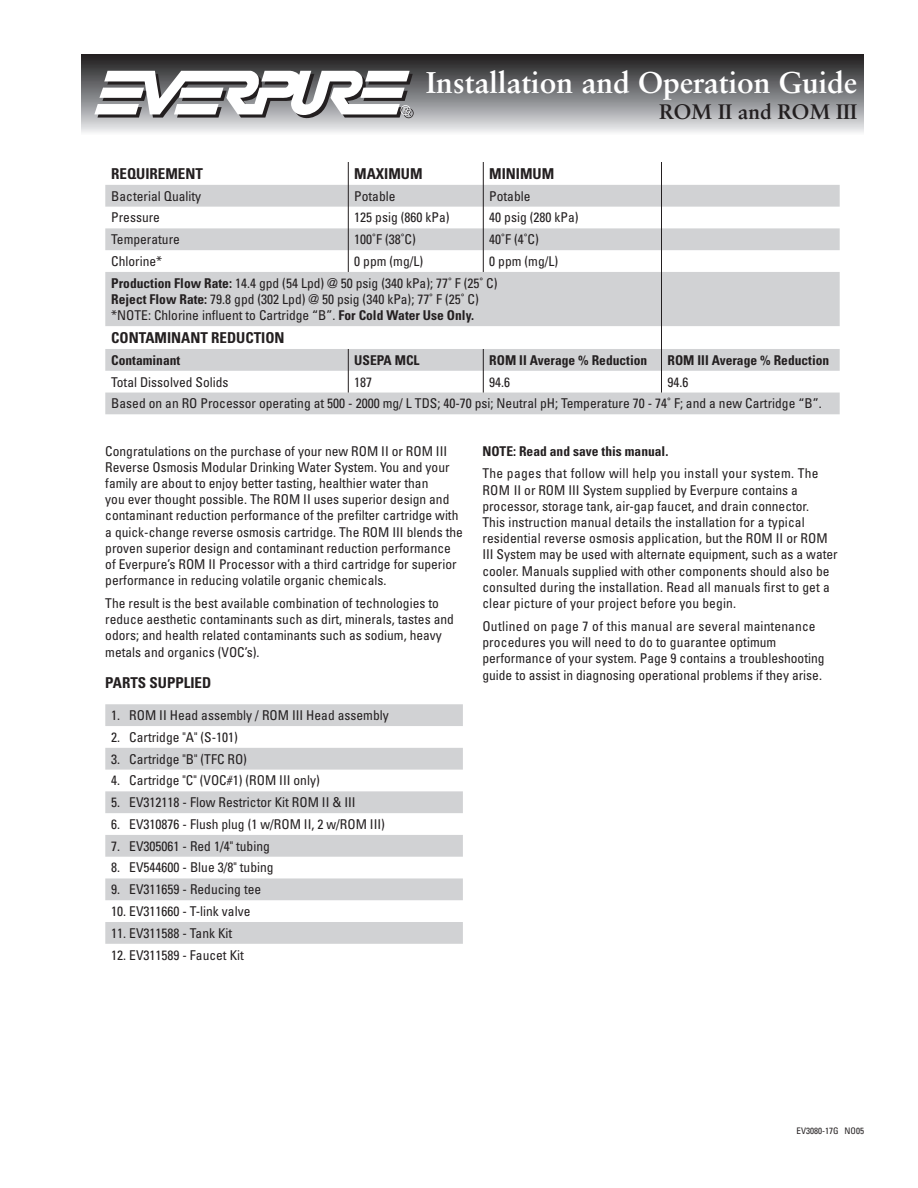
<style>
.page{position:relative;width:918px;height:1188px;background:#fff}
.page>*{position:absolute;margin:0;border:0;box-sizing:border-box;transform-origin:0 0}
.t1{font:700 30px "Sabon LT Std";color:#fff}
.t2{font:700 21px "Sabon LT Std";color:#231f20}
.t3{font:700 condensed 15px "Univers LT Std";color:#231f20}
.t4{font:condensed 13.5px/16.2px "Univers LT Std";color:#231f20}
.t5{font:700 condensed 13.5px "Univers LT Std";color:#231f20}
.t6{font:condensed 9px "Univers LT Std";color:#231f20}
.s1{font-weight:700}
</style>
<div class="page">
<div style="left:81px;top:54px;width:783px;height:81px;background:linear-gradient(to bottom,#181819,#edeff2)"></div>
<svg style="left:94px;top:71px;width:320px;height:47px"></svg>
<svg style="left:105px;top:185px;width:735px;height:229px;fill:#d1d2d4"></svg>
<svg style="left:348px;top:162px;width:1px;height:110px"></svg>
<svg style="left:483px;top:162px;width:1px;height:110px"></svg>
<svg style="left:661px;top:162px;width:1px;height:110px"></svg>
<hr style="left:661px;top:272px;width:1px;height:54px;background:#231f20">
<svg style="left:348px;top:349px;width:1px;height:44px"></svg>
<svg style="left:483px;top:349px;width:1px;height:44px"></svg>
<svg style="left:661px;top:326px;width:1px;height:67px"></svg>
<svg style="left:105px;top:704px;width:358px;height:240px;fill:#d1d2d4"></svg>
<h1 class="t1" style="left:426px;top:70px;width:432px">Installation and Operation Guide</h1>
<h2 class="t2" style="left:659px;top:102px;width:199px">ROM II and ROM III</h2>
<p class="t3" style="left:111px;top:167px;width:93px">REQUIREMENT</p>
<p class="t3" style="left:354px;top:167px;width:70px">MAXIMUM</p>
<p class="t3" style="left:489px;top:167px;width:66px">MINIMUM</p>
<p class="t4" style="left:111px;top:188px;width:91px">Bacterial Quality</p>
<p class="t4" style="left:354px;top:188px;width:43px">Potable</p>
<p class="t4" style="left:489px;top:188px;width:43px">Potable</p>
<p class="t4" style="left:111px;top:210px;width:50px">Pressure</p>
<p class="t4" style="left:354px;top:210px;width:97px">125 psig (860 kPa)</p>
<p class="t4" style="left:489px;top:210px;width:91px">40 psig (280 kPa)</p>
<p class="t4" style="left:111px;top:232px;width:70px">Temperature</p>
<p class="t4" style="left:354px;top:232px;width:63px">100˚F (38˚C)</p>
<p class="t4" style="left:489px;top:232px;width:51px">40˚F (4˚C)</p>
<p class="t4" style="left:111px;top:254px;width:52px">Chlorine*</p>
<p class="t4" style="left:354px;top:254px;width:70px">0 ppm (mg/L)</p>
<p class="t4" style="left:111px;top:251px;width:448px;line-height:21.8px;text-indent:378px">0 ppm (mg/L)<br><span class="s1">Production Flow Rate:</span> 14.4 gpd (54 Lpd) @ 50 psig (340 kPa); 77˚ F (25˚ C)</p>
<p class="t4" style="left:111px;top:292px;width:369px"><span class="s1">Reject Flow Rate:</span> 79.8 gpd (302 Lpd) @ 50 psig (340 kPa); 77˚ F (25˚ C) *NOTE: Chlorine influent to Cartridge “B”. <span class="s1">For Cold Water Use Only.</span></p>
<p class="t3" style="left:111px;top:331px;width:175px">CONTAMINANT REDUCTION</p>
<p class="t5" style="left:111px;top:354px;width:71px">Contaminant</p>
<p class="t5" style="left:354px;top:354px;width:67px">USEPA MCL</p>
<p class="t5" style="left:489px;top:354px;width:160px">ROM II Average % Reduction</p>
<p class="t5" style="left:668px;top:354px;width:163px">ROM III Average % Reduction</p>
<p class="t4" style="left:111px;top:374px;width:119px">Total Dissolved Solids</p>
<p class="t4" style="left:354px;top:374px;width:19px">187</p>
<p class="t4" style="left:489px;top:374px;width:22px">94.6</p>
<p class="t4" style="left:111px;top:372px;width:712px;line-height:21.8px;text-indent:556px">94.6<br>Based on an RO Processor operating at 500 - 2000 mg/ L TDS; 40-70 psi; Neutral pH; Temperature 70 - 74˚ F; and a new Cartridge “B”.</p>
<p class="t4" style="left:105px;top:443px;width:359px">Congratulations on the purchase of your new ROM II or ROM III Reverse Osmosis Modular Drinking Water System. You and your family are about to enjoy better tasting, healthier water than<br>you ever thought possible. The ROM II uses superior design and contaminant reduction performance of the prefilter cartridge with a quick-change reverse osmosis cartridge. The ROM III blends the proven superior design and contaminant reduction performance of Everpure’s ROM II Processor with a third cartridge for superior performance in reducing volatile organic chemicals.</p>
<p class="t4" style="left:105px;top:596px;width:350px">The result is the best available combination of technologies to reduce aesthetic contaminants such as dirt, minerals, tastes and odors; and health related contaminants such as sodium, heavy metals and organics (VOC’s).</p>
<p class="t3" style="left:105px;top:677px;width:107px">PARTS SUPPLIED</p>
<p class="t4" style="left:111px;top:708px;width:279px">1. ROM II Head assembly / ROM III Head assembly</p>
<p class="t4" style="left:111px;top:730px;width:128px">2. Cartridge "A" (S-101)</p>
<p class="t4" style="left:111px;top:751px;width:137px">3. Cartridge "B" (TFC RO)</p>
<p class="t4" style="left:111px;top:773px;width:210px">4. Cartridge "C" (VOC#1) (ROM III only)</p>
<p class="t4" style="left:111px;top:795px;width:246px">5. EV312118 - Flow Restrictor Kit ROM II &amp; III</p>
<p class="t4" style="left:111px;top:817px;width:275px">6. EV310876 - Flush plug (1 w/ROM II, 2 w/ROM III)</p>
<p class="t4" style="left:111px;top:839px;width:160px">7. EV305061 - Red 1/4" tubing</p>
<p class="t4" style="left:111px;top:860px;width:164px">8. EV544600 - Blue 3/8" tubing</p>
<p class="t4" style="left:111px;top:882px;width:151px">9. EV311659 - Reducing tee</p>
<p class="t4" style="left:111px;top:904px;width:141px">10. EV311660 - T-link valve</p>
<p class="t4" style="left:111px;top:926px;width:123px">11. EV311588 - Tank Kit</p>
<p class="t4" style="left:111px;top:947px;width:134px">12. EV311589 - Faucet Kit</p>
<p class="t5" style="left:482px;top:445px;width:187px">NOTE: Read and save this manual.</p>
<p class="t4" style="left:482px;top:466px;width:357px">The pages that follow will help you install your system. The ROM II or ROM III System supplied by Everpure contains a processor, storage tank, air-gap faucet, and drain connector.<br>This instruction manual details the installation for a typical residential reverse osmosis application, but the ROM II or ROM III System may be used with alternate equipment, such as a water cooler. Manuals supplied with other components should also be consulted during the installation. Read all manuals first to get a clear picture of your project before you begin.</p>
<p class="t4" style="left:482px;top:619px;width:344px">Outlined on page 7 of this manual are several maintenance procedures you will need to do to guarantee optimum performance of your system. Page 9 contains a troubleshooting guide to assist in diagnosing operational problems if they arise.</p>
<p class="t6" style="left:797px;top:1127px;width:69px">EV3080-17G NO05</p>
</div>
